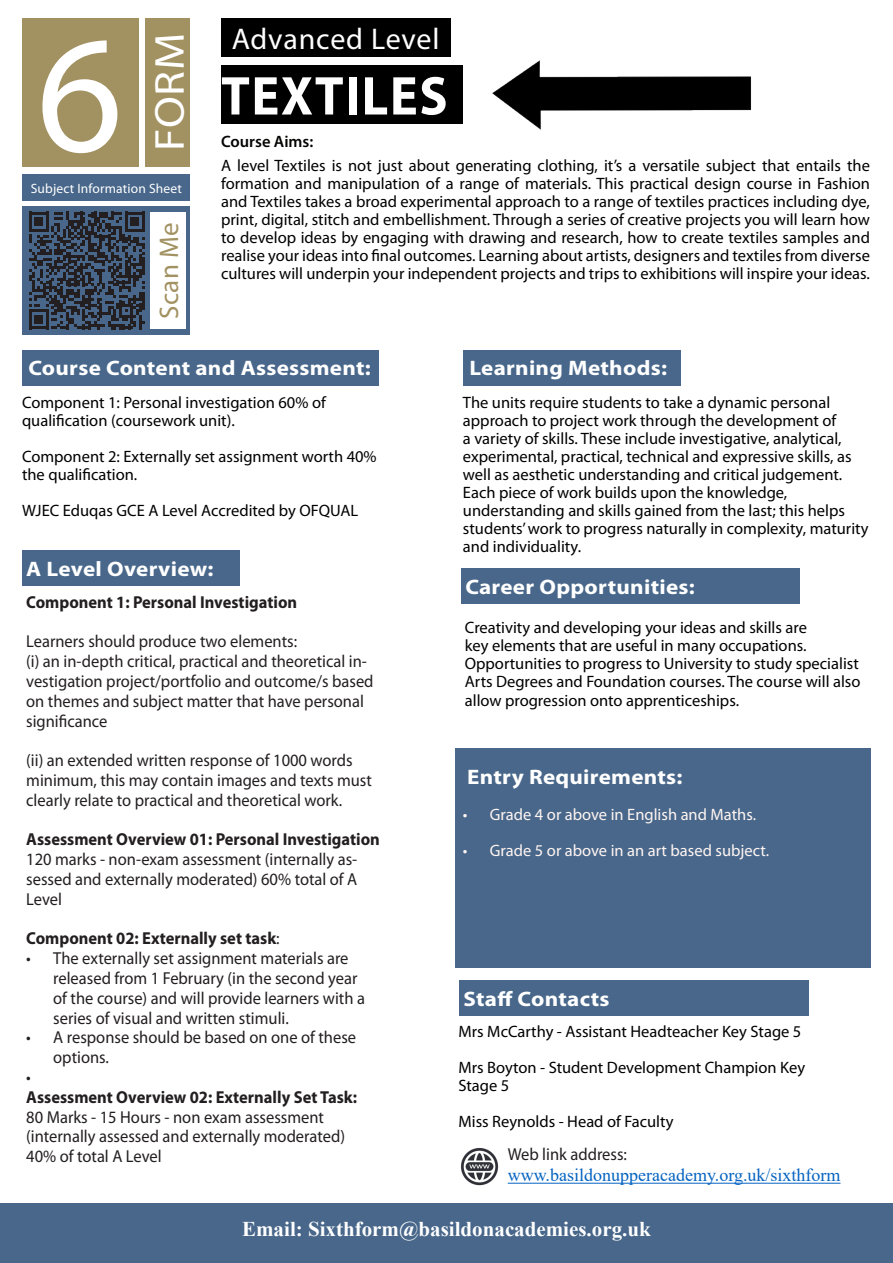
<style>
.page{position:relative;width:893px;height:1263px;background:#fff}
.page>*{position:absolute;margin:0;border:0;box-sizing:border-box;transform-origin:0 0}
.t1{font:168px "Myriad Pro";color:#fff}
.t2{font:700 55.2px "Myriad Pro";letter-spacing:.03em;color:#fff;scale:.95 1}
.t3{font:42px "Myriad Pro";color:#fff;scale:1.1 1}
.t4{font:30px "Myriad Pro";letter-spacing:.03em;color:#fff}
.t5{font:27px "Myriad Pro";letter-spacing:.015em;color:#a29161}
.t6{font:700 21px "Myriad Pro";letter-spacing:.01em;color:#fff;scale:1.1 1}
.t7{font:700 21px "Times New Roman";color:#fff}
.t8{font:18px "Times New Roman";color:#0563c1}
.t9{font:17.4px/19.8px "Myriad Pro";color:#231f20;scale:.95 1}
.t10{font:700 17.4px "Myriad Pro";color:#231f20;scale:.95 1}
.t11{font:16.5px/18px "Myriad Pro";color:#000}
.t12{font:16.5px "Myriad Pro";color:#fff5f2}
.t13{font:600 16.5px "Myriad Pro";color:#040503}
.t14{font:13.5px "Myriad Pro";letter-spacing:.01em;color:#fff}
.s1{font-weight:400}
</style>
<div class="page">
<div style="left:22px;top:206px;width:168px;height:129px;background:#48678a"></div>
<svg style="left:29px;top:212px;width:116px;height:117px"></svg>
<div style="left:221px;top:66px;width:242px;height:58px;background:#000"></div>
<div style="left:22px;top:18px;width:117px;height:148px;background:#a29161"></div>
<div style="left:146px;top:18px;width:44px;height:148px;background:#a29161"></div>
<div style="left:221px;top:18px;width:229px;height:39px;background:#000"></div>
<div style="left:22px;top:174px;width:168px;height:26px;background:#48678a"></div>
<div style="left:150px;top:212px;width:36px;height:117px;background:#fff"></div>
<div style="left:22px;top:350px;width:356px;height:35px;background:#48678a"></div>
<div style="left:455px;top:748px;width:415px;height:220px;background:#48678a"></div>
<div style="left:22px;top:551px;width:217px;height:35px;background:#48678a"></div>
<div style="left:0;top:1203px;width:893px;height:51px;background:#48678a"></div>
<div style="left:463px;top:350px;width:217px;height:35px;background:#48678a"></div>
<div style="left:461px;top:568px;width:339px;height:36px;background:#48678a"></div>
<div style="left:0;top:1254px;width:893px;height:9px;background:#48678a"></div>
<div style="left:459px;top:981px;width:349px;height:35px;background:#48678a"></div>
<img style="left:492px;top:60px;width:259px;height:70px">
<img style="left:461px;top:1148px;width:38px;height:38px">
<hr style="left:508px;top:1183px;width:332px;height:1px;background:#0563c1">
<p class="t3" style="left:144px;top:151px;width:109px;rotate:-90deg">FORM</p>
<p class="t4" style="left:232px;top:20px;width:209px">Advanced Level</p>
<p class="t14" style="left:31px;top:180px;width:153px">Subject Information Sheet</p>
<p class="t1" style="left:37px;top:-9px;width:88px">6</p>
<p class="t2" style="left:221px;top:60px;width:240px">TEXTILES</p>
<p class="t13" style="left:221px;top:131px;width:94px">Course Aims:</p>
<p class="t11" style="left:221px;top:157px;width:650px;text-align:justify">A level Textiles is not just about generating clothing, it’s a versatile subject that entails the formation and manipulation of a range of materials. This practical design course in Fashion and Textiles takes a broad experimental approach to a range of textiles practices including dye, print, digital, stitch and embellishment. Through a series of creative projects you will learn how to develop ideas by engaging with drawing and research, how to create textiles samples and realise your ideas into final outcomes. Learning about artists, designers and textiles from diverse cultures will underpin your independent projects and trips to exhibitions will inspire your ideas.</p>
<p class="t5" style="left:152px;top:319px;width:98px;rotate:-90deg">Scan Me</p>
<p class="t6" style="left:28px;top:355px;width:313px">Course Content and Assessment:</p>
<p class="t11" style="left:22px;top:393px;width:305px">Component 1: Personal investigation 60% of qualification (coursework unit).</p>
<p class="t11" style="left:22px;top:447px;width:356px">Component 2: Externally set assignment worth 40% the qualification.</p>
<p class="t11" style="left:22px;top:501px;width:338px">WJEC Eduqas GCE A Level Accredited by OFQUAL</p>
<p class="t6" style="left:469px;top:355px;width:181px">Learning Methods:</p>
<p class="t11" style="left:463px;top:393px;width:407px">The units require students to take a dynamic personal approach to project work through the development of<br>a variety of skills. These include investigative, analytical, experimental, practical, technical and expressive skills, as well as aesthetic understanding and critical judgement.<br>Each piece of work builds upon the knowledge, understanding and skills gained from the last; this helps students’ work to progress naturally in complexity, maturity and individuality.</p>
<p class="t6" style="left:465px;top:573px;width:210px">Career Opportunities:</p>
<p class="t11" style="left:465px;top:618px;width:397px">Creativity and developing your ideas and skills are<br>key elements that are useful in many occupations.<br>Opportunities to progress to University to study specialist Arts Degrees and Foundation courses. The course will also</p>
<p class="t11" style="left:465px;top:691px;width:276px">allow progression onto apprenticeships.</p>
<p class="t6" style="left:26px;top:555px;width:172px">A Level Overview:</p>
<p class="t10" style="left:26px;top:590px;width:287px">Component 1: Personal Investigation</p>
<p class="t9" style="left:26px;top:631px;width:287px">Learners should produce two elements:</p>
<p class="t9" style="left:26px;top:651px;width:367px">(i) an in-depth critical, practical and theoretical in&shy;vestigation project/portfolio and outcome/s based on themes and subject matter that have personal significance</p>
<p class="t9" style="left:26px;top:750px;width:365px">(ii) an extended written response of 1000 words minimum, this may contain images and texts must clearly relate to practical and theoretical work.</p>
<p class="t10" style="left:26px;top:828px;width:374px">Assessment Overview 01: Personal Investigation</p>
<p class="t9" style="left:26px;top:849px;width:350px;text-align:justify">120 marks - non-exam assessment (internally as&shy;sessed and externally moderated) 60% total of A Level</p>
<p class="t10" style="left:26px;top:927px;width:268px">Component 02: Externally set task<span class="s1">:</span></p>
<p class="t9" style="left:53px;top:948px;width:330px;text-indent:-27px">• The externally set assignment materials are released from 1 February (in the second year of the course) and will provide learners with a series of visual and written stimuli.</p>
<p class="t9" style="left:53px;top:1027px;width:320px;text-indent:-27px">• A response should be based on one of these options.</p>
<p class="t9" style="left:26px;top:1067px;width:6px">•</p>
<p class="t10" style="left:26px;top:1085px;width:350px">Assessment Overview 02: Externally Set Task:</p>
<p class="t9" style="left:26px;top:1106px;width:315px">80 Marks - 15 Hours - non exam assessment</p>
<p class="t9" style="left:26px;top:1126px;width:337px">(internally assessed and externally moderated)</p>
<p class="t9" style="left:26px;top:1146px;width:144px">40% of total A Level</p>
<p class="t9" style="left:508px;top:1143px;width:127px">Web link address:</p>
<p class="t8" style="left:508px;top:1162px;width:334px">www.basildonupperacademy.org.uk/sixthform</p>
<p class="t6" style="left:467px;top:763px;width:197px">Entry Requirements:</p>
<p class="t12" style="left:463px;top:804px;width:295px">• Grade 4 or above in English and Maths.</p>
<p class="t12" style="left:463px;top:840px;width:308px">• Grade 5 or above in an art based subject.</p>
<p class="t6" style="left:463px;top:985px;width:134px">Staff Contacts</p>
<p class="t11" style="left:458px;top:1022px;width:345px">Mrs McCarthy - Assistant Headteacher Key Stage 5</p>
<p class="t11" style="left:458px;top:1058px;width:348px">Mrs Boyton - Student Development Champion Key</p>
<p class="t11" style="left:458px;top:1076px;width:52px">Stage 5</p>
<p class="t11" style="left:458px;top:1112px;width:217px">Miss Reynolds - Head of Faculty</p>
<p class="t7" style="left:242px;top:1214px;width:410px">Email: Sixthform@basildonacademies.org.uk</p>
</div>
